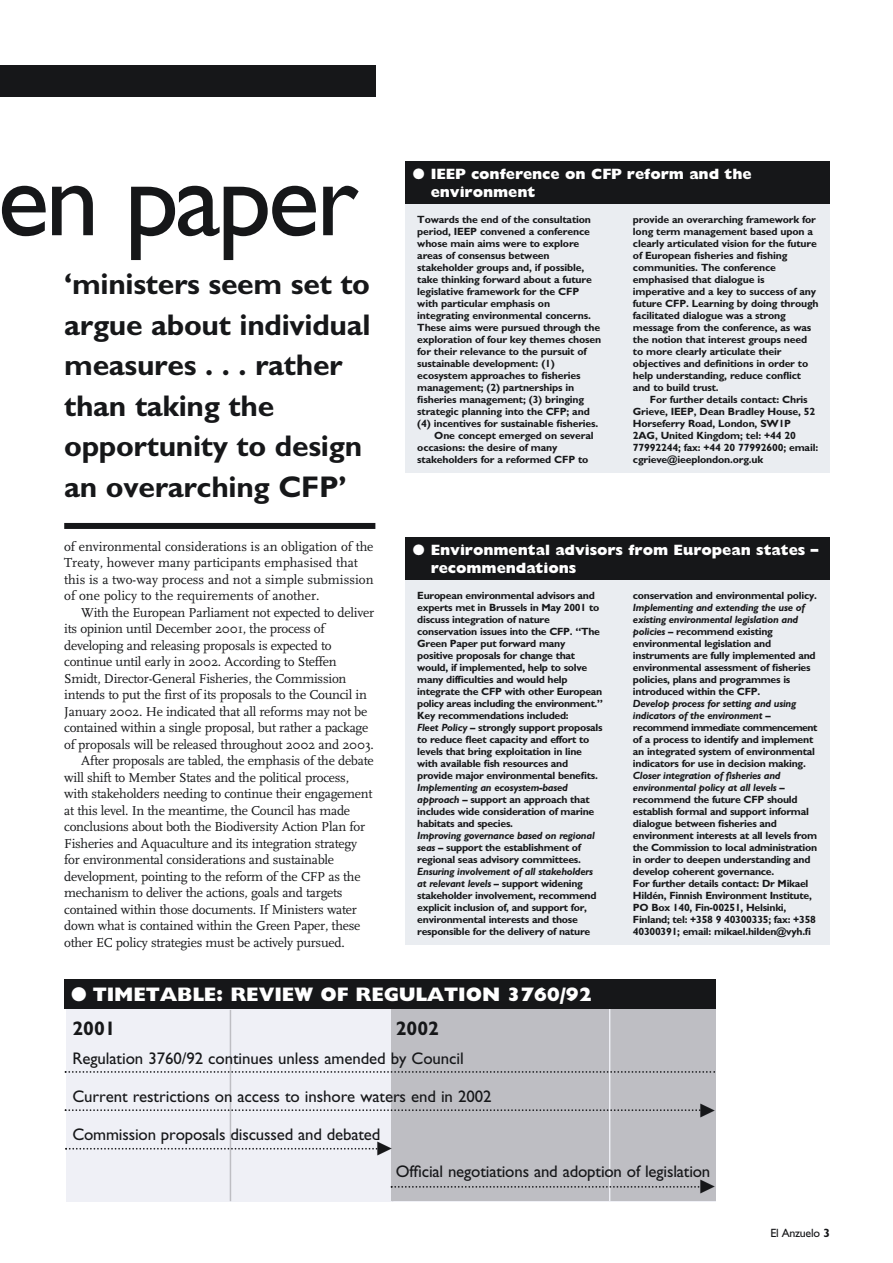
<style>
.page{position:relative;width:893px;height:1263px;background:#fff}
.page>*{position:absolute;margin:0;border:0;box-sizing:border-box;transform-origin:0 0}
.t1{font:108px "Gill Sans";letter-spacing:-.035em;color:#161719}
.t2{font:700 30px/40.5px "Gill Sans";letter-spacing:-.01em;color:#161719}
.t3{font:800 19.65px "Gill Sans";letter-spacing:-.005em;color:#fff}
.t4{font:700 19.65px "Gill Sans";color:#161719}
.t5{font:16.8px "Gill Sans";letter-spacing:-.005em;color:#161719}
.t6{font:800 15px/18px "Gill Sans";letter-spacing:-.005em;color:#fff}
.t7{font:13.5px "Scala";letter-spacing:-.02em;color:#161719}
.t8{font:13.5px/16.5px "Scala";color:#161719}
.t9{font:12px "Gill Sans";letter-spacing:-.025em;color:#161719}
.t10{font:700 10.5px/12px "Gill Sans";letter-spacing:-.025em;color:#161719}
.s1{font-style:italic}
.s2{font-weight:700}
</style>
<div class="page">
<div style="left:0;top:65px;width:375px;height:32px;background:#161719"></div>
<div style="left:405px;top:540px;width:425px;height:405px;background:#eaedf1"></div>
<div style="left:405px;top:538px;width:425px;height:42px;background:#161719"></div>
<div style="left:405px;top:164px;width:425px;height:309px;background:#eaedf1"></div>
<div style="left:405px;top:162px;width:425px;height:42px;background:#161719"></div>
<div style="left:65px;top:980px;width:650px;height:221px;background:#eff0f6"></div>
<div style="left:391px;top:1008px;width:324px;height:193px;background:#bebec3"></div>
<hr style="left:609px;top:1007px;width:1px;height:194px;background:#eff0f6">
<div style="left:64px;top:980px;width:651px;height:29px;background:#161719"></div>
<div style="left:64px;top:523px;width:311px;height:6px;background:#161719"></div>
<hr style="left:230px;top:1010px;width:1px;height:191px;background:#bebec3">
<svg style="left:65px;top:1071px;width:650px;height:2px"></svg>
<svg style="left:65px;top:1103px;width:642px;height:14px"></svg>
<svg style="left:65px;top:1141px;width:324px;height:14px"></svg>
<svg style="left:391px;top:1180px;width:320px;height:14px"></svg>
<h1 class="t1" style="left:-3px;top:162px;width:362px">en paper</h1>
<h2 class="t2" style="left:64px;top:267px;width:308px">‘ministers seem set to argue about individual measures . . . rather than taking the opportunity to design an overarching CFP’</h2>
<p class="t8" style="left:64px;top:539px;width:311px">of environmental considerations is an obligation of the Treaty, however many participants emphasised that this is a two-way process and not a simple submission of one policy to the requirements of another.</p>
<p class="t7" style="left:81px;top:607px;width:294px">With the European Parliament not expected to deliver</p>
<p class="t7" style="left:64px;top:624px;width:262px">its opinion until December 2001, the process of</p>
<p class="t7" style="left:64px;top:640px;width:269px">developing and releasing proposals is expected to</p>
<p class="t7" style="left:64px;top:657px;width:274px">continue until early in 2002. According to Steffen</p>
<p class="t7" style="left:64px;top:673px;width:284px">Smidt, Director-General Fisheries, the Commission</p>
<p class="t7" style="left:64px;top:690px;width:304px">intends to put the first of its proposals to the Council in</p>
<p class="t7" style="left:64px;top:706px;width:304px">January 2002. He indicated that all reforms may not be</p>
<p class="t7" style="left:64px;top:723px;width:306px">contained within a single proposal, but rather a package</p>
<p class="t7" style="left:64px;top:739px;width:311px">of proposals will be released throughout 2002 and 2003.</p>
<p class="t7" style="left:81px;top:756px;width:294px">After proposals are tabled, the emphasis of the debate</p>
<p class="t7" style="left:64px;top:772px;width:286px">will shift to Member States and the political process,</p>
<p class="t7" style="left:64px;top:789px;width:310px">with stakeholders needing to continue their engagement</p>
<p class="t7" style="left:64px;top:805px;width:287px">at this level. In the meantime, the Council has made</p>
<p class="t7" style="left:64px;top:822px;width:302px">conclusions about both the Biodiversity Action Plan for</p>
<p class="t7" style="left:64px;top:838px;width:294px">Fisheries and Aquaculture and its integration strategy</p>
<p class="t7" style="left:64px;top:855px;width:271px">for environmental considerations and sustainable</p>
<p class="t7" style="left:64px;top:871px;width:298px">development, pointing to the reform of the CFP as the</p>
<p class="t7" style="left:64px;top:888px;width:280px">mechanism to deliver the actions, goals and targets</p>
<p class="t7" style="left:64px;top:904px;width:294px">contained within those documents. If Ministers water</p>
<p class="t7" style="left:64px;top:921px;width:297px">down what is contained within the Green Paper, these</p>
<p class="t7" style="left:64px;top:937px;width:282px">other EC policy strategies must be actively pursued.</p>
<h3 class="t6" style="left:430px;top:166px;width:322px;text-indent:-18px">● IEEP conference on CFP reform and the environment</h3>
<p class="t10" style="left:417px;top:214px;width:175px">Towards the end of the consultation</p>
<p class="t10" style="left:417px;top:226px;width:174px">period, IEEP convened a conference</p>
<p class="t10" style="left:417px;top:238px;width:163px">whose main aims were to explore</p>
<p class="t10" style="left:417px;top:250px;width:134px">areas of consensus between</p>
<p class="t10" style="left:417px;top:262px;width:168px">stakeholder groups and, if possible,</p>
<p class="t10" style="left:417px;top:274px;width:176px">take thinking forward about a future</p>
<p class="t10" style="left:417px;top:286px;width:163px">legislative framework for the CFP</p>
<p class="t10" style="left:417px;top:298px;width:134px">with particular emphasis on</p>
<p class="t10" style="left:417px;top:310px;width:175px">integrating environmental concerns.</p>
<p class="t10" style="left:417px;top:322px;width:184px">These aims were pursued through the</p>
<p class="t10" style="left:417px;top:334px;width:185px">exploration of four key themes chosen</p>
<p class="t10" style="left:417px;top:346px;width:171px">for their relevance to the pursuit of</p>
<p class="t10" style="left:417px;top:358px;width:139px">sustainable development: (1)</p>
<p class="t10" style="left:417px;top:370px;width:165px">ecosystem approaches to fisheries</p>
<p class="t10" style="left:417px;top:382px;width:158px">management; (2) partnerships in</p>
<p class="t10" style="left:417px;top:394px;width:168px">fisheries management; (3) bringing</p>
<p class="t10" style="left:417px;top:406px;width:174px">strategic planning into the CFP; and</p>
<p class="t10" style="left:417px;top:418px;width:183px">(4) incentives for sustainable fisheries.</p>
<p class="t10" style="left:434px;top:430px;width:161px">One concept emerged on several</p>
<p class="t10" style="left:417px;top:442px;width:142px">occasions: the desire of many</p>
<p class="t10" style="left:417px;top:454px;width:173px">stakeholders for a reformed CFP to</p>
<p class="t10" style="left:633px;top:214px;width:187px">provide an overarching framework for long term management based upon a clearly articulated vision for the future of European fisheries and fishing communities. The conference emphasised that dialogue is imperative and a key to success of any future CFP. Learning by doing through facilitated dialogue was a strong message from the conference, as was the notion that interest groups need to more clearly articulate their objectives and definitions in order to help understanding, reduce conflict and to build trust.</p>
<p class="t10" style="left:633px;top:394px;width:187px;text-indent:17px">For further details contact: Chris Grieve, IEEP, Dean Bradley House, 52<br>Horseferry Road, London, SW1P 2AG, United Kingdom; tel: +44 20<br>77992244; fax: +44 20 77992600; email: cgrieve@ieeplondon.org.uk</p>
<h3 class="t6" style="left:430px;top:542px;width:389px;text-indent:-18px">● Environmental advisors from European states – recommendations</h3>
<p class="t10" style="left:417px;top:590px;width:187px">European environmental advisors and experts met in Brussels in May 2001 to discuss integration of nature conservation issues into the CFP. “The Green Paper put forward many positive proposals for change that would, if implemented, help to solve many difficulties and would help integrate the CFP with other European policy areas including the environment.” Key recommendations included:<br><span class="s1">Fleet Policy</span> – strongly support proposals to reduce fleet capacity and effort to levels that bring exploitation in line with available fish resources and provide major environmental benefits.</p>
<p class="t10" style="left:417px;top:782px;width:178px"><span class="s1">Implementing an ecosystem-based approach</span> – support an approach that includes wide consideration of marine habitats and species.</p>
<p class="t10" style="left:417px;top:830px;width:179px"><span class="s1">Improving governance based on regional seas</span> – support the establishment of regional seas advisory committees.</p>
<p class="t10" style="left:417px;top:866px;width:181px"><span class="s1">Ensuring involvement of all stakeholders at relevant levels</span> – support widening stakeholder involvement, recommend explicit inclusion of, and support for, environmental interests and those responsible for the delivery of nature</p>
<p class="t10" style="left:633px;top:590px;width:185px">conservation and environmental policy.</p>
<p class="t10" style="left:633px;top:602px;width:184px"><span class="s1">Implementing and extending the use of existing environmental legislation and policies</span> – recommend existing environmental legislation and instruments are fully implemented and environmental assessment of fisheries policies, plans and programmes is introduced within the CFP.</p>
<p class="t10" style="left:633px;top:698px;width:186px"><span class="s1">Develop process for setting and using indicators of the environment</span> – recommend immediate commencement of a process to identify and implement an integrated system of environmental indicators for use in decision making.</p>
<p class="t10" style="left:633px;top:770px;width:186px"><span class="s1">Closer integration of fisheries and environmental policy at all levels</span> – recommend the future CFP should establish formal and support informal dialogue between fisheries and environment interests at all levels from the Commission to local administration in order to deepen understanding and develop coherent governance.<br>For further details contact: Dr Mikael Hildén, Finnish Environment Institute, PO Box 140, Fin-00251, Helsinki, Finland; tel: +358 9 40300335; fax: +358<br>40300391; email: mikael.hilden@vyh.fi</p>
<h3 class="t3" style="left:71px;top:988px;width:522px">● TIMETABLE: REVIEW OF REGULATION 3760/92</h3>
<h3 class="t4" style="left:72px;top:1022px;width:45px">2001</h3>
<h3 class="t4" style="left:395px;top:1022px;width:45px">2002</h3>
<h3 class="t5" style="left:72px;top:1052px;width:393px">Regulation 3760/92 continues unless amended by Council</h3>
<h3 class="t5" style="left:72px;top:1090px;width:420px">Current restrictions on access to inshore waters end in 2002</h3>
<h3 class="t5" style="left:72px;top:1128px;width:309px">Commission proposals discussed and debated</h3>
<h3 class="t5" style="left:396px;top:1166px;width:316px">Official negotiations and adoption of legislation</h3>
<p class="t9" style="left:770px;top:1229px;width:61px">El Anzuelo <span class="s2">3</span></p>
</div>
